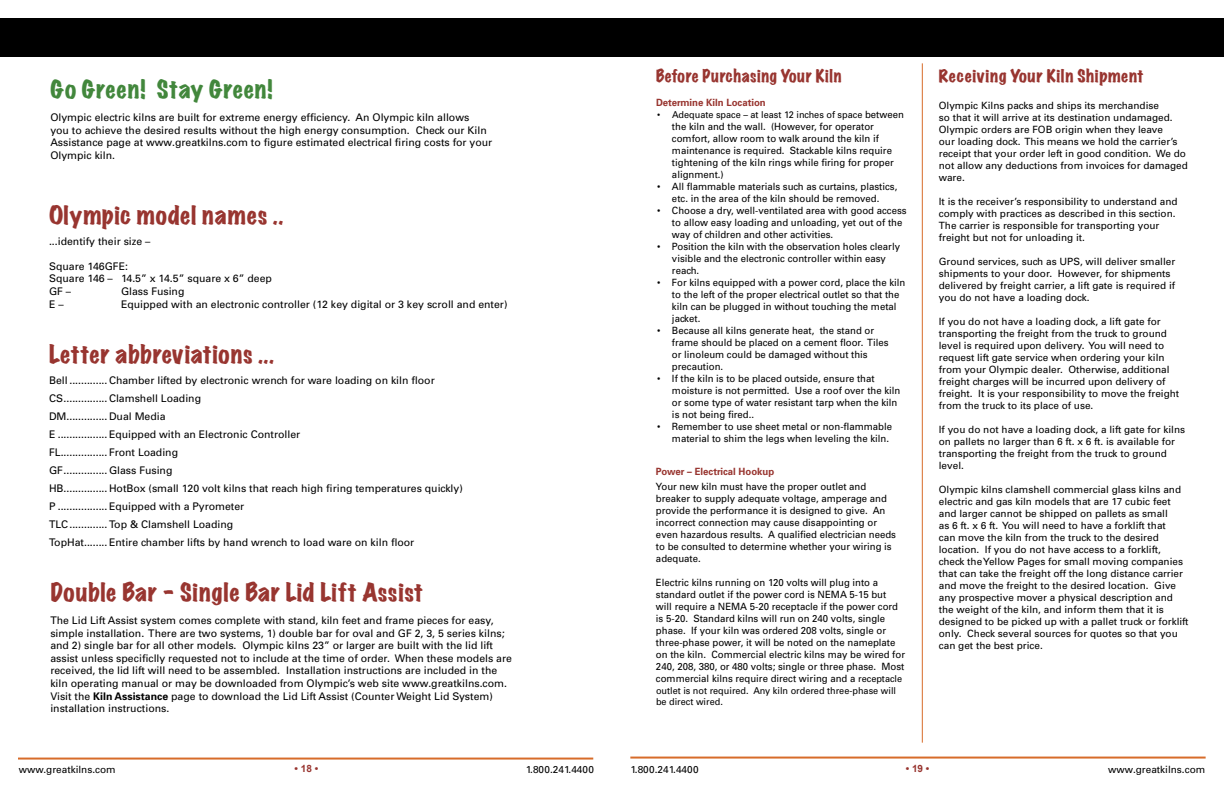
<style>
.page{position:relative;width:1224px;height:792px;background:#fff}
.page>*{position:absolute;margin:0;border:0;box-sizing:border-box;transform-origin:0 0}
.t1{font:expanded 23px "Marker Felt";letter-spacing:.03em;color:#983530}
.t2{font:expanded 23px "Marker Felt";letter-spacing:.035em;color:#42873c}
.t3{font:expanded 16px "Marker Felt";letter-spacing:.04em;color:#983530}
.t4{font:expanded 16px "Marker Felt";letter-spacing:.04em;color:#983530;scale:.96 1}
.t5{font:10.5px/12.6px "Univers";color:#000}
.t6{font:10px/12px "Univers";color:#000}
.t7{font:10px/12px "Univers";color:#000;scale:.96 1}
.t8{font:700 10px "Univers";color:#983530;scale:.96 1}
.t9{font:700 10px "Arial";color:#983530}
.t10{font:9.5px/11.4px "Univers";color:#000;scale:.96 1}
.s1{font-weight:700}
.s2{font-size:10px}
.s3{font-size:9.5px}
</style>
<div class="page">
<hr style="left:18px;top:758px;width:575px;height:2px;background:#d76c2a">
<hr style="left:630px;top:757px;width:576px;height:2px;background:#d76c2a">
<div style="left:0;top:18px;width:1224px;height:38px;background:#000"></div>
<hr style="left:922px;top:63px;width:1px;height:680px;background:#d76c2a">
<h1 class="t2" style="left:50px;top:72px;width:224px">Go Green! Stay Green!</h1>
<p class="t5" style="left:50px;top:111px;width:444px">Olympic electric kilns are built for extreme energy efficiency. An Olympic kiln allows<br>you to achieve the desired results without the high energy consumption. Check our Kiln Assistance page at www.greatkilns.com to figure estimated electrical firing costs for your Olympic kiln.</p>
<h1 class="t1" style="left:49px;top:198px;width:236px">Olympic model names ..</h1>
<p class="t5" style="left:49px;top:235px;width:103px">...identify their size –</p>
<p class="t5" style="left:49px;top:260px;width:225px">Square 146GFE:<br>Square 146 – 14.5” x 14.5” square x 6” deep<br>GF –</p>
<p class="t5" style="left:121px;top:285px;width:65px">Glass Fusing</p>
<p class="t5" style="left:49px;top:298px;width:16px">E –</p>
<p class="t5" style="left:121px;top:298px;width:388px">Equipped with an electronic controller (12 key digital or 3 key scroll and enter)</p>
<h1 class="t1" style="left:49px;top:337px;width:226px">Letter abbreviations ...</h1>
<p class="t5" style="left:49px;top:371px;width:415px;line-height:18px">Bell .............Chamber lifted by electronic wrench for ware loading on kiln floor CS...............Clamshell Loading<br>DM.............. Dual Media<br>E ................. Equipped with an Electronic Controller<br>FL................ Front Loading<br>GF...............Glass Fusing<br>HB............... HotBox (small 120 volt kilns that reach high firing temperatures quickly)<br>P ................. Equipped with a Pyrometer<br>TLC............. Top &amp; Clamshell Loading<br>TopHat........ Entire chamber lifts by hand wrench to load ware on kiln floor</p>
<h1 class="t1" style="left:50px;top:575px;width:374px">Double Bar – Single Bar Lid Lift Assist</h1>
<p class="t5" style="left:50px;top:614px;width:463px">The Lid Lift Assist system comes complete with stand, kiln feet and frame pieces for easy, simple installation. There are two systems, 1) double bar for oval and GF 2, 3, 5 series kilns; and 2) single bar for all other models. Olympic kilns 23” or larger are built with the lid lift assist unless specificlly requested not to include at the time of order. When these models are received, the lid lift will need to be assembled. Installation instructions are included in the kiln operating manual or may be downloaded from Olympic’s web site www.greatkilns.com.<br>Visit the <span class="s1">Kiln Assistance</span> page to download the Lid Lift Assist (Counter Weight Lid System) installation instructions.</p>
<h2 class="t4" style="left:656px;top:64px;width:195px">Before Purchasing Your Kiln</h2>
<p class="t8" style="left:656px;top:97px;width:116px">Determine Kiln Location</p>
<p class="t10" style="left:657px;top:109px;width:259px">• Adequate space – at least 12 inches of space <span class="s2">between</span></p>
<p class="t7" style="left:672px;top:121px;width:233px">the kiln and the wall. (However, for operator comfort, allow room to walk around the kiln if maintenance is required. Stackable kilns require tightening of the kiln rings while firing for proper alignment.)</p>
<p class="t7" style="left:657px;top:181px;width:252px;text-align:center">• All flammable materials such as curtains, plastics, etc. in the area of the kiln should be removed.</p>
<p class="t7" style="left:672px;top:205px;width:246px;text-indent:-15px">• Choose a dry, well-ventilated area with good access to allow easy loading and unloading, yet out of the way of children and other activities.</p>
<p class="t7" style="left:672px;top:241px;width:239px;text-indent:-15px">• Position the kiln with the observation holes clearly visible and the electronic controller within easy reach.</p>
<p class="t7" style="left:672px;top:277px;width:245px;text-indent:-15px">• For kilns equipped with a power cord, place the kiln to the left of the proper electrical outlet so that the kiln can be plugged in without touching the metal jacket.</p>
<p class="t7" style="left:672px;top:325px;width:227px;text-indent:-15px">• Because all kilns generate heat, the stand or frame should be placed on a cement floor. Tiles or linoleum could be damaged without this precaution.</p>
<p class="t7" style="left:672px;top:373px;width:239px;text-indent:-15px">• If the kiln is to be placed outside, ensure that moisture is not permitted. Use a roof over the kiln or some type of water resistant tarp when the kiln is not being fired..</p>
<p class="t7" style="left:657px;top:421px;width:246px;text-align:right">• Remember to use sheet metal or non-flammable material to shim the legs when leveling the kiln.</p>
<p class="t8" style="left:656px;top:466px;width:125px">Power – Electrical Hookup</p>
<p class="t7" style="left:656px;top:481px;width:252px">Your new kiln must have the proper outlet and breaker to supply adequate voltage, amperage and provide the performance it is designed to give. An incorrect connection may cause disappointing or even hazardous results. A qualified electrician needs to be consulted to determine whether your wiring is adequate.</p>
<p class="t7" style="left:656px;top:577px;width:261px">Electric kilns running on 120 volts will plug into a standard outlet if the power cord is NEMA 5-15 but<br>will require a NEMA 5-20 receptacle if the power cord is 5-20. Standard kilns will run on 240 volts, single phase. If your kiln was ordered 208 volts, single or three-phase power, it will be noted on the nameplate on the kiln. Commercial electric kilns may be wired for 240, 208, 380, or 480 volts; single or three phase. Most commercial kilns require direct wiring and a <span class="s3">receptacle</span></p>
<p class="t10" style="left:656px;top:685px;width:252px">outlet is not required. Any kiln ordered three-phase will be direct wired.</p>
<h2 class="t3" style="left:939px;top:64px;width:206px">Receiving Your Kiln Shipment</h2>
<p class="t6" style="left:939px;top:100px;width:250px">Olympic Kilns packs and ships its merchandise<br>so that it will arrive at its destination undamaged.<br>Olympic orders are FOB origin when they leave<br>our loading dock. This means we hold the carrier’s receipt that your order left in good condition. We do not allow any deductions from invoices for damaged ware.</p>
<p class="t6" style="left:939px;top:196px;width:240px">It is the receiver’s responsibility to understand and comply with practices as described in this section.<br>The carrier is responsible for transporting your freight but not for unloading it.</p>
<p class="t6" style="left:939px;top:256px;width:238px">Ground services, such as UPS, will deliver smaller shipments to your door. However, for shipments delivered by freight carrier, a lift gate is required if you do not have a loading dock.</p>
<p class="t6" style="left:939px;top:316px;width:242px">If you do not have a loading dock, a lift gate for transporting the freight from the truck to ground level is required upon delivery. You will need to request lift gate service when ordering your kiln from your Olympic dealer. Otherwise, additional freight charges will be incurred upon delivery of freight. It is your responsibility to move the freight from the truck to its place of use.</p>
<p class="t6" style="left:939px;top:424px;width:248px">If you do not have a loading dock, a lift gate for kilns on pallets no larger than 6 ft. x 6 ft. is available for transporting the freight from the truck to ground level.</p>
<p class="t6" style="left:939px;top:484px;width:251px">Olympic kilns clamshell commercial glass kilns and electric and gas kiln models that are 17 cubic feet and larger cannot be shipped on pallets as small<br>as 6 ft. x 6 ft. You will need to have a forklift that<br>can move the kiln from the truck to the desired location. If you do not have access to a forklift, check the Yellow Pages for small moving companies that can take the freight off the long distance carrier and move the freight to the desired location. Give any prospective mover a physical description and the weight of the kiln, and inform them that it is designed to be picked up with a pallet truck or forklift only. Check several sources for quotes so that you can get the best price.</p>
<p class="t6" style="left:19px;top:763px;width:99px">www.greatkilns.com</p>
<p class="t9" style="left:295px;top:762px;width:25px">• 18 •</p>
<p class="t6" style="left:526px;top:763px;width:70px">1.800.241.4400</p>
<p class="t6" style="left:630px;top:763px;width:70px">1.800.241.4400</p>
<p class="t9" style="left:906px;top:762px;width:25px">• 19 •</p>
<p class="t6" style="left:1108px;top:764px;width:99px">www.greatkilns.com</p>
</div>
